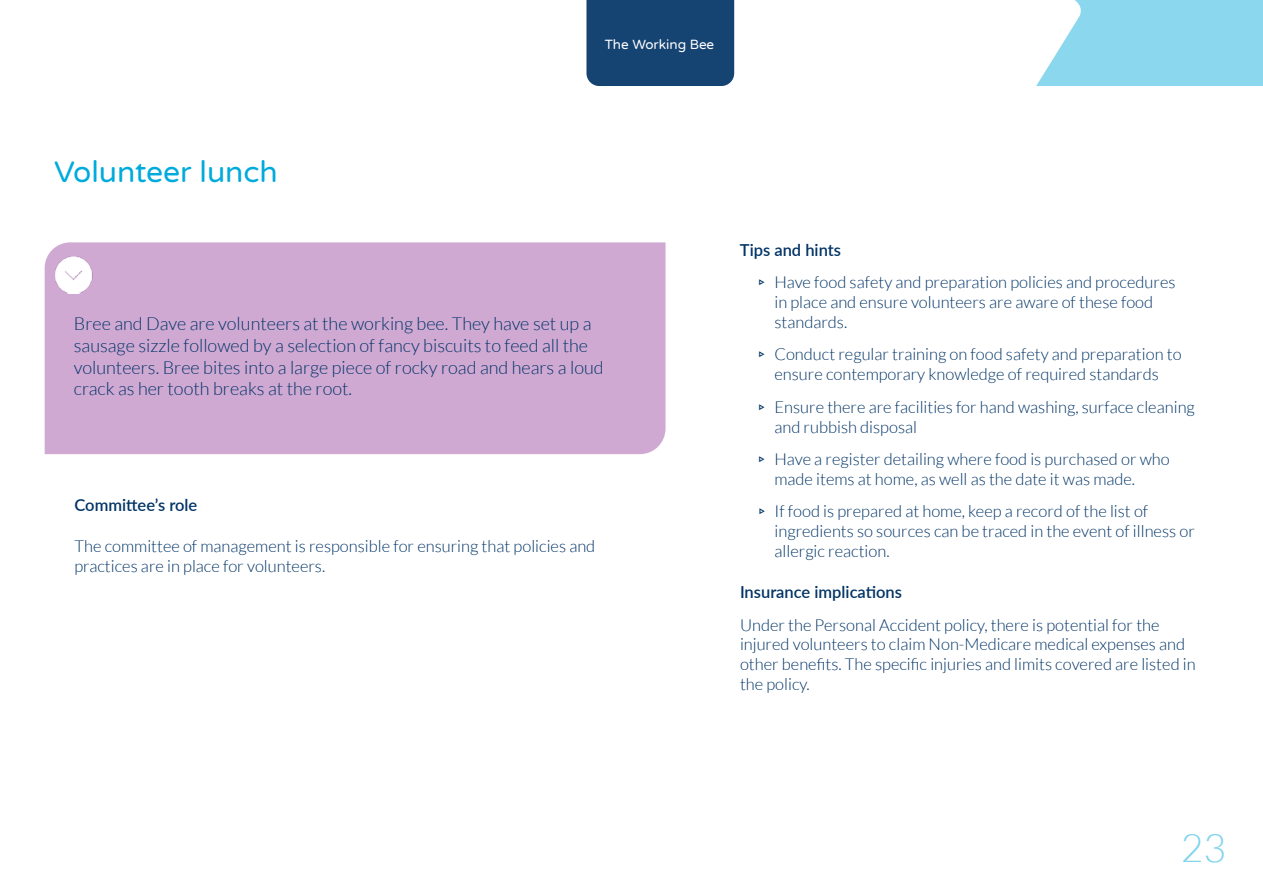
<style>
.page{position:relative;width:1263px;height:893px;background:#fff}
.page>*{position:absolute;margin:0;border:0;box-sizing:border-box;transform-origin:0 0}
.t1{font:300 39px "Lato";color:#80d4ed}
.t2{font:30px "Varela Round";color:#00aadc}
.t3{font:300 18px/21.6px "Lato";color:#036}
.t4{font:300 16.5px/19.8px "Lato";color:#036}
.t5{font:600 16.5px "Lato";color:#036}
.t6{font:13.5px "Varela Round";color:#fff}
.s1{font-weight:600}
</style>
<div class="page">
<svg style="left:1036px;top:0;width:227px;height:86px;background:#97dbef"></svg>
<div style="left:45px;top:242px;width:620px;height:212px;background:#d0a9d3"></div>
<img style="left:55px;top:256px;width:37px;height:37px">
<div style="left:586px;top:0;width:148px;height:86px;background:#154372"></div>
<p class="t6" style="left:605px;top:35px;width:111px">The Working Bee</p>
<h2 class="t2" style="left:54px;top:151px;width:225px">Volunteer lunch</h2>
<p class="t3" style="left:74px;top:313px;width:531px">Bree and Dave are volunteers at the working bee. They have set up a sausage sizzle followed by a selection of fancy biscuits to feed all the volunteers. Bree bites into a large piece of rocky road and hears a loud crack as her tooth breaks at the root.</p>
<p class="t5" style="left:74px;top:493px;width:124px">Committee’s role</p>
<p class="t4" style="left:74px;top:536px;width:522px">The committee of management is responsible for ensuring that policies and practices are in place for volunteers.</p>
<p class="t4" style="left:755px;top:234px;width:422px;line-height:32.5px;text-indent:-15px"><span class="s1">Tips and hints<br></span>▹ Have food safety and preparation policies and procedures</p>
<p class="t4" style="left:774px;top:292px;width:380px">in place and ensure volunteers are aware of these food standards.</p>
<p class="t4" style="left:755px;top:345px;width:428px;text-align:center">▹ Conduct regular training on food safety and preparation to ensure contemporary knowledge of required standards</p>
<p class="t4" style="left:774px;top:397px;width:422px;text-indent:-20px">▹ Ensure there are facilities for hand washing, surface cleaning and rubbish disposal</p>
<p class="t4" style="left:774px;top:449px;width:397px;text-indent:-20px">▹ Have a register detailing where food is purchased or who made items at home, as well as the date it was made.</p>
<p class="t4" style="left:774px;top:502px;width:422px;text-indent:-20px">▹ If food is prepared at home, keep a record of the list of ingredients so sources can be traced in the event of illness or allergic reaction.</p>
<p class="t5" style="left:740px;top:580px;width:164px">Insurance implications</p>
<p class="t4" style="left:740px;top:615px;width:457px">Under the Personal Accident policy, there is potential for the injured volunteers to claim Non-Medicare medical expenses and other benefits. The specific injuries and limits covered are listed in the policy.</p>
<h1 class="t1" style="left:1181px;top:827px;width:47px">23</h1>
</div>
